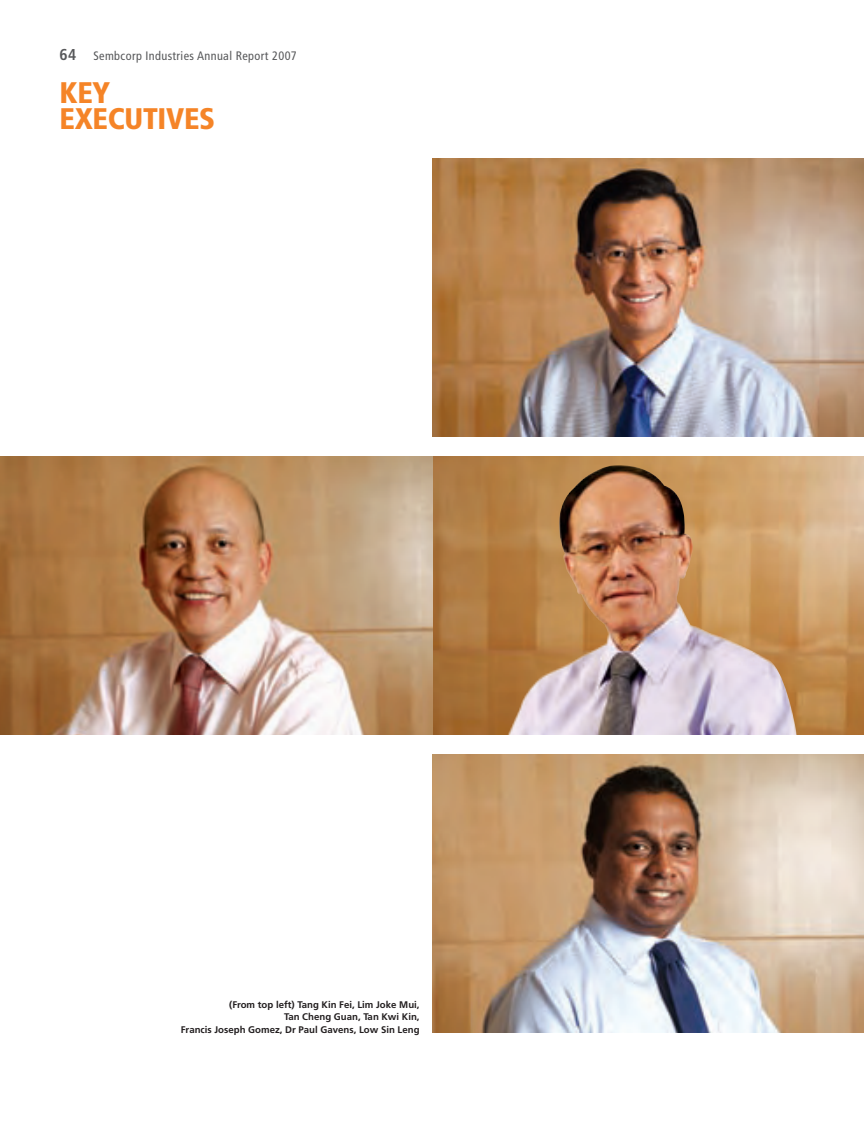
<style>
.page{position:relative;width:864px;height:1132px;background:#fff}
.page>*{position:absolute;margin:0;border:0;box-sizing:border-box;transform-origin:0 0}
.t1{font:900 condensed 29.75px/26.2px "Frutiger";letter-spacing:-.01em;color:#f58427}
.t2{font:700 condensed 15.75px "Frutiger";color:#57585a}
.t3{font:condensed 12.25px "Frutiger";letter-spacing:.03em;color:#57585a}
.t4{font:700 9.62px/12.2px "Frutiger";color:#231f20;text-align:right}
</style>
<div class="page">
<img style="left:432px;top:754px;width:431px;height:278px">
<img style="left:432px;top:159px;width:431px;height:278px">
<img style="left:0;top:456px;width:863px;height:278px">
<img style="left:477px;top:461px;width:334px;height:273px">
<h2 class="t2" style="left:60px;top:45px;width:18px">64</h2>
<p class="t3" style="left:93px;top:48px;width:205px">Sembcorp Industries Annual Report 2007</p>
<h1 class="t1" style="left:60px;top:79px;width:157px">KEY<br>EXECUTIVES</h1>
<p class="t4" style="left:181px;top:998px;width:240px">(From top left) Tang Kin Fei, Lim Joke Mui,<br>Tan Cheng Guan, Tan Kwi Kin,<br>Francis Joseph Gomez, Dr Paul Gavens, Low Sin Leng</p>
</div>
